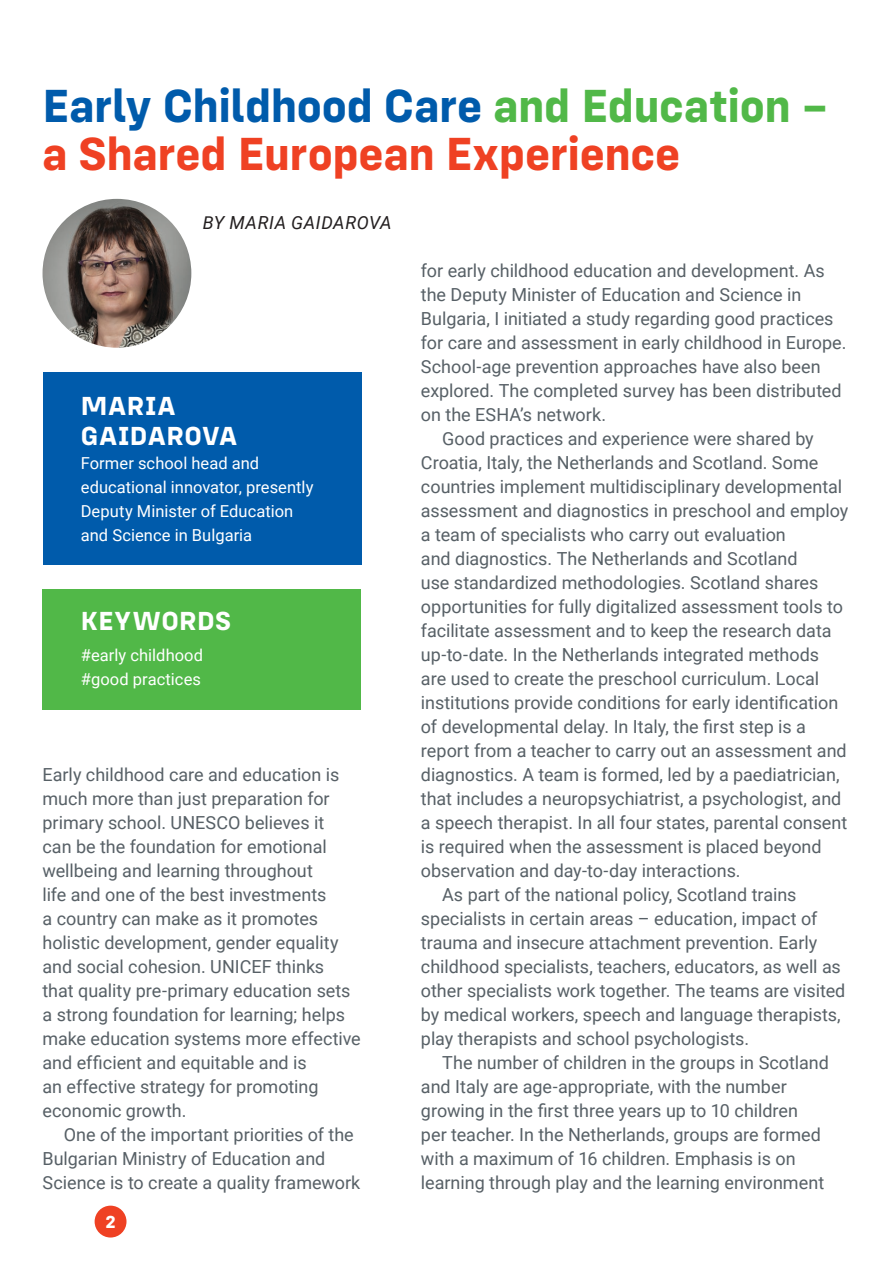
<style>
.page{position:relative;width:893px;height:1263px;background:#fff}
.page>*{position:absolute;margin:0;border:0;box-sizing:border-box;transform-origin:0 0}
.t1{font:700 48px/48px "Config Alt";letter-spacing:-.01em;color:#ef4123}
.t2{font:700 27px/30px "Config Alt";letter-spacing:.025em;color:#fff}
.t3{font:18px/24px "Roboto";color:#576066}
.t4{font:italic 18px "Roboto";letter-spacing:.035em;color:#231f20}
.t5{font:700 18px "Config Alt";color:#fff}
.t6{font:16.5px/24px "Roboto";letter-spacing:.005em;color:#fff}
.s1{color:#005bab}
.s2{color:#51b848}
</style>
<div class="page">
<div style="left:95px;top:1205px;width:31px;height:32px;background:#ef4123;border-radius:50%"></div>
<div style="left:43px;top:373px;width:319px;height:192px;background:#005bab"></div>
<div style="left:43px;top:589px;width:318px;height:120px;background:#51b848"></div>
<img style="left:43px;top:199px;width:148px;height:149px;border-radius:74px">
<h1 class="t1" style="left:43px;top:81px;width:787px"><span class="s1">Early Childhood Care</span> <span class="s2">and Education – </span>a Shared European Experience</h1>
<p class="t4" style="left:203px;top:210px;width:190px">BY MARIA GAIDAROVA</p>
<h2 class="t2" style="left:81px;top:390px;width:158px">MARIA<br>GAIDAROVA</h2>
<p class="t6" style="left:81px;top:451px;width:234px">Former school head and educational innovator, presently<br>Deputy Minister of Education and Science in Bulgaria</p>
<h2 class="t2" style="left:81px;top:605px;width:152px">KEYWORDS</h2>
<p class="t6" style="left:81px;top:643px;width:124px">#early childhood #good practices</p>
<p class="t3" style="left:43px;top:762px;width:320px">Early childhood care and education is much more than just preparation for primary school. UNESCO believes it<br>can be the foundation for emotional wellbeing and learning throughout<br>life and one of the best investments<br>a country can make as it promotes holistic development, gender equality and social cohesion. UNICEF thinks<br>that quality pre-primary education sets a strong foundation for learning; helps make education systems more effective and efficient and equitable and is<br>an effective strategy for promoting economic growth.</p>
<p class="t3" style="left:43px;top:1122px;width:319px;text-indent:21px">One of the important priorities of the<br>Bulgarian Ministry of Education and<br>Science is to create a quality framework</p>
<p class="t5" style="left:105px;top:1211px;width:12px">2</p>
<p class="t3" style="left:421px;top:258px;width:405px">for early childhood education and development. As</p>
<p class="t3" style="left:421px;top:282px;width:382px">the Deputy Minister of Education and Science in</p>
<p class="t3" style="left:421px;top:306px;width:414px">Bulgaria, I initiated a study regarding good practices</p>
<p class="t3" style="left:421px;top:330px;width:427px">for care and assessment in early childhood in Europe.</p>
<p class="t3" style="left:421px;top:354px;width:401px">School-age prevention approaches have also been</p>
<p class="t3" style="left:421px;top:378px;width:422px">explored. The completed survey has been distributed</p>
<p class="t3" style="left:421px;top:402px;width:187px">on the ESHA’s network.</p>
<p class="t3" style="left:442px;top:426px;width:373px">Good practices and experience were shared by</p>
<p class="t3" style="left:421px;top:450px;width:399px">Croatia, Italy, the Netherlands and Scotland. Some</p>
<p class="t3" style="left:421px;top:474px;width:423px">countries implement multidisciplinary developmental</p>
<p class="t3" style="left:421px;top:498px;width:429px">assessment and diagnostics in preschool and employ</p>
<p class="t3" style="left:421px;top:522px;width:366px">a team of specialists who carry out evaluation</p>
<p class="t3" style="left:421px;top:546px;width:378px">and diagnostics. The Netherlands and Scotland</p>
<p class="t3" style="left:421px;top:570px;width:399px">use standardized methodologies. Scotland shares</p>
<p class="t3" style="left:421px;top:594px;width:423px">opportunities for fully digitalized assessment tools to</p>
<p class="t3" style="left:421px;top:618px;width:412px">facilitate assessment and to keep the research data</p>
<p class="t3" style="left:421px;top:642px;width:400px">up-to-date. In the Netherlands integrated methods</p>
<p class="t3" style="left:421px;top:666px;width:400px">are used to create the preschool curriculum. Local</p>
<p class="t3" style="left:421px;top:690px;width:419px">institutions provide conditions for early identification</p>
<p class="t3" style="left:421px;top:714px;width:387px">of developmental delay. In Italy, the first step is a</p>
<p class="t3" style="left:421px;top:738px;width:427px">report from a teacher to carry out an assessment and</p>
<p class="t3" style="left:421px;top:762px;width:420px">diagnostics. A team is formed, led by a paediatrician,</p>
<p class="t3" style="left:421px;top:786px;width:422px">that includes a neuropsychiatrist, a psychologist, and</p>
<p class="t3" style="left:421px;top:810px;width:428px">a speech therapist. In all four states, parental consent</p>
<p class="t3" style="left:421px;top:834px;width:402px">is required when the assessment is placed beyond</p>
<p class="t3" style="left:421px;top:858px;width:321px">observation and day-to-day interactions.</p>
<p class="t3" style="left:442px;top:882px;width:356px">As part of the national policy, Scotland trains</p>
<p class="t3" style="left:421px;top:906px;width:398px">specialists in certain areas – education, impact of</p>
<p class="t3" style="left:421px;top:930px;width:398px">trauma and insecure attachment prevention. Early</p>
<p class="t3" style="left:421px;top:954px;width:421px">childhood specialists, teachers, educators, as well as</p>
<p class="t3" style="left:421px;top:978px;width:426px">other specialists work together. The teams are visited</p>
<p class="t3" style="left:421px;top:1002px;width:421px">by medical workers, speech and language therapists,</p>
<p class="t3" style="left:421px;top:1026px;width:330px">play therapists and school psychologists.</p>
<p class="t3" style="left:442px;top:1050px;width:388px">The number of children in the groups in Scotland</p>
<p class="t3" style="left:421px;top:1074px;width:367px">and Italy are age-appropriate, with the number</p>
<p class="t3" style="left:421px;top:1098px;width:379px">growing in the first three years up to 10 children</p>
<p class="t3" style="left:421px;top:1122px;width:401px">per teacher. In the Netherlands, groups are formed</p>
<p class="t3" style="left:421px;top:1146px;width:376px">with a maximum of 16 children. Emphasis is on</p>
<p class="t3" style="left:421px;top:1170px;width:405px">learning through play and the learning environment</p>
</div>
